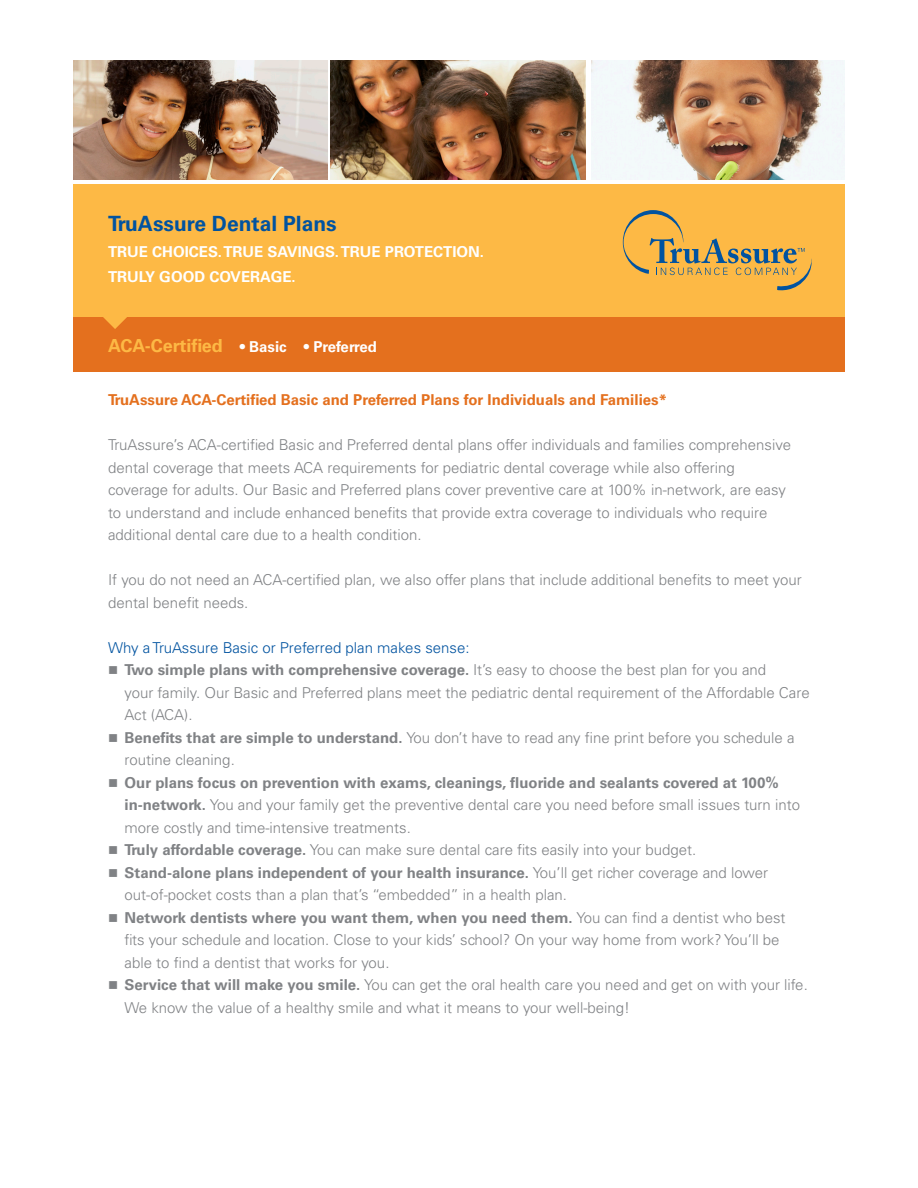
<style>
.page{position:relative;width:918px;height:1188px;background:#fff}
.page>*{position:absolute;margin:0;border:0;box-sizing:border-box;transform-origin:0 0}
.t1{font:700 21px "Univers LT Std";color:#0153a0}
.t2{font:300 15px/22.5px "Univers LT Std";color:#808285}
.t3{font:700 15px/25.5px "Univers LT Std";color:#fff}
.t4{font:700 15px "Univers LT Std";color:#e4701e}
.t5{font:300 15px "Univers LT Std";color:#0153a0}
.s1{font-size:18px;color:#fdb945}
.s2{font-weight:700}
</style>
<div class="page">
<div style="left:73px;top:316px;width:772px;height:56px;background:#e4701e"></div>
<div style="left:73px;top:184px;width:772px;height:132px;background:#fdb945"></div>
<svg style="left:102px;top:316px;width:26px;height:13px"></svg>
<img style="left:331px;top:61px;width:254px;height:118px">
<img style="left:73px;top:61px;width:255px;height:118px">
<img style="left:592px;top:61px;width:253px;height:118px">
<svg style="left:623px;top:210px;width:189px;height:80px"></svg>
<h1 class="t1" style="left:108px;top:212px;width:230px">TruAssure Dental Plans</h1>
<p class="t3" style="left:108px;top:239px;width:378px">TRUE CHOICES. TRUE SAVINGS. TRUE PROTECTION.<br>TRULY GOOD COVERAGE.</p>
<p class="t3" style="left:108px;top:334px;width:271px"><span class="s1">ACA-Certified</span> • Basic • Preferred</p>
<p class="t4" style="left:108px;top:391px;width:561px">TruAssure ACA-Certified Basic and Preferred Plans for Individuals and Families*</p>
<p class="t2" style="left:108px;top:434px;width:685px">TruAssure’s ACA-certified Basic and Preferred dental plans offer individuals and families comprehensive dental coverage that meets ACA requirements for pediatric dental coverage while also offering coverage for adults. Our Basic and Preferred plans cover preventive care at 100% in-network, are easy to understand and include enhanced benefits that provide extra coverage to individuals who require additional dental care due to a health condition.</p>
<p class="t2" style="left:108px;top:569px;width:695px">If you do not need an ACA-certified plan, we also offer plans that include additional benefits to meet your dental benefit needs.</p>
<p class="t5" style="left:108px;top:638px;width:363px">Why a TruAssure Basic or Preferred plan makes sense:</p>
<p class="t2" style="left:124px;top:659px;width:687px;text-indent:-16px">■ <span class="s2">Two simple plans with comprehensive coverage.</span> It’s easy to choose the best plan for you and<br>your family. Our Basic and Preferred plans meet the pediatric dental requirement of the Affordable Care<br>Act (ACA).</p>
<p class="t2" style="left:124px;top:726px;width:672px;text-indent:-16px">■ <span class="s2">Benefits that are simple to understand.</span> You don’t have to read any fine print before you schedule a routine cleaning.</p>
<p class="t2" style="left:124px;top:771px;width:677px;text-indent:-16px">■ <span class="s2">Our plans focus on prevention with exams, cleanings, fluoride and sealants covered at 100% in-network.</span> You and your family get the preventive dental care you need before small issues turn into more costly and time-intensive treatments.</p>
<p class="t2" style="left:108px;top:839px;width:590px">■ <span class="s2">Truly affordable coverage.</span> You can make sure dental care fits easily into your budget.</p>
<p class="t2" style="left:124px;top:861px;width:645px;text-indent:-16px">■ <span class="s2">Stand-alone plans independent of your health insurance.</span> You’ll get richer coverage and lower out-of-pocket costs than a plan that’s “embedded” in a health plan.</p>
<p class="t2" style="left:124px;top:906px;width:663px;text-indent:-16px">■ <span class="s2">Network dentists where you want them, when you need them.</span> You can find a dentist who best fits your schedule and location. Close to your kids’ school? On your way home from work? You’ll be able to find a dentist that works for you.</p>
<p class="t2" style="left:124px;top:974px;width:685px;text-indent:-16px">■ <span class="s2">Service that will make you smile.</span> You can get the oral health care you need and get on with your life.<br>We know the value of a healthy smile and what it means to your well-being!</p>
</div>
